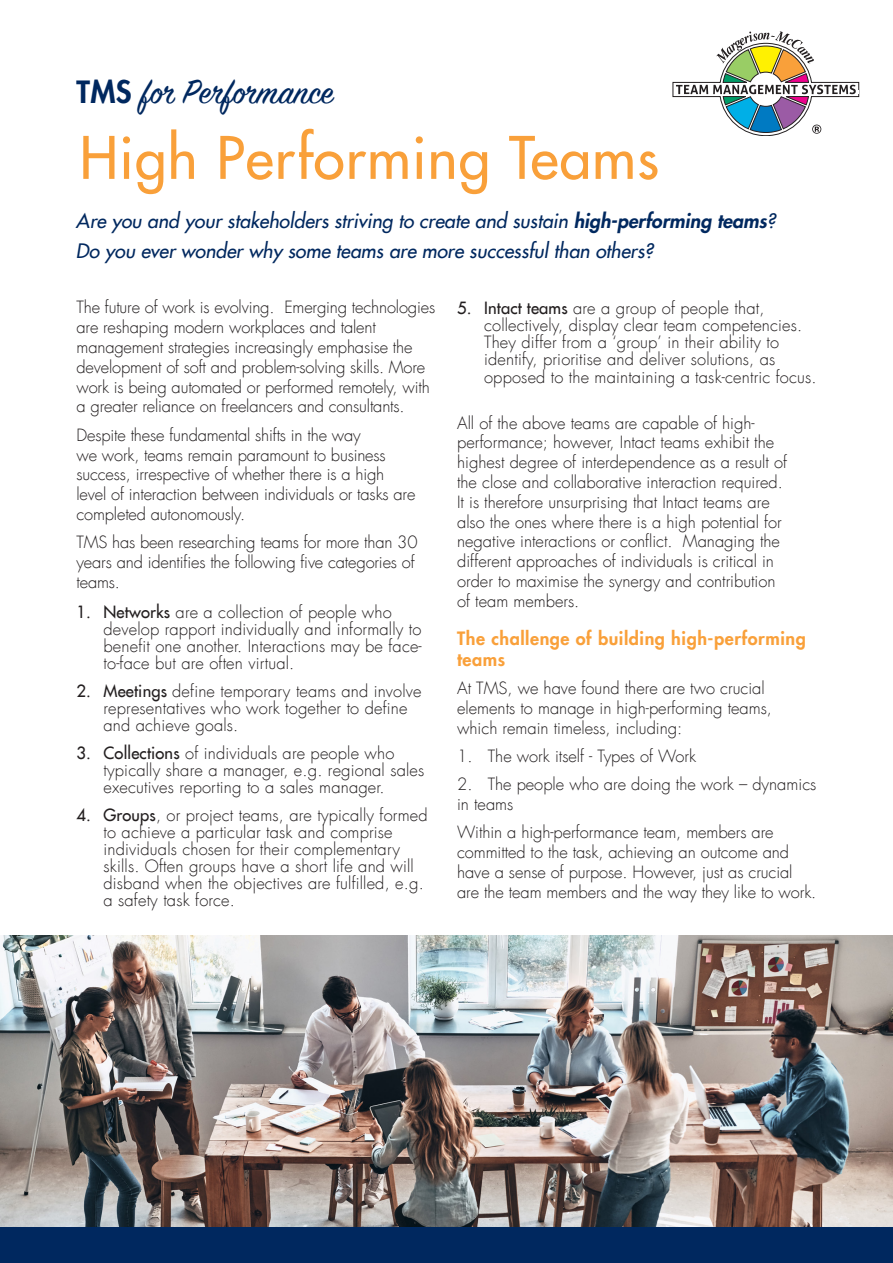
<style>
.page{position:relative;width:893px;height:1263px;background:#fff}
.page>*{position:absolute;margin:0;border:0;box-sizing:border-box;transform-origin:0 0}
.t1{font:57px "Futura LT";letter-spacing:.02em;color:#f9a03a}
.t2{font:37.5px "Sign Painter House Script";letter-spacing:.01em;color:#00285f}
.BodyCopy{font:italic 19.5px/30px "Futura LT";color:#00285f}
.t3{font:800 18px/21px "Futura LT";letter-spacing:.03em;color:#f9a03a}
.BodyCopy-2{font:300 16.5px/19.8px "Futura LT";color:#231f20}
.s1{font-family:"Futura LT";font-weight:800;font-size:30px}
.s2{font-weight:800}
.s3{font-weight:400}
</style>
<div class="page">
<img style="left:0;top:935px;width:893px;height:292px">
<div style="left:0;top:1227px;width:893px;height:36px;background:#00285f"></div>
<svg style="left:673px;top:31px;width:186px;height:105px"></svg>
<p class="t2" style="left:77px;top:74px;width:258px"><span class="s1">TMS</span> for Performance</p>
<p class="t1" style="left:80px;top:121px;width:581px">High Performing Teams</p>
<p class="BodyCopy" style="left:76px;top:206px;width:701px">Are you and your stakeholders striving to create and sustain <span class="s2">high-performing teams</span>?<br>Do you ever wonder why some teams are more successful than others?</p>
<p class="BodyCopy-2" style="left:77px;top:298px;width:360px">The future of work is evolving. Emerging technologies are reshaping modern workplaces and talent management strategies increasingly emphasise the development of soft and problem-solving skills. More work is being automated or performed remotely, with a greater reliance on freelancers and consultants.</p>
<p class="BodyCopy-2" style="left:77px;top:425px;width:340px">Despite these fundamental shifts in the way<br>we work, teams remain paramount to business success, irrespective of whether there is a high level of interaction between individuals or tasks are completed autonomously.</p>
<p class="BodyCopy-2" style="left:77px;top:533px;width:343px">TMS has been researching teams for more than 30 years and identifies the following five categories of teams.</p>
<p class="BodyCopy-2" style="left:104px;top:604px;width:320px;line-height:17.1px;text-indent:-27px"><span class="s3">1. Networks</span> are a collection of people who develop rapport individually and informally to benefit one another. Interactions may be face&shy;to-face but are often virtual.</p>
<p class="BodyCopy-2" style="left:104px;top:683px;width:320px;line-height:17.1px;text-indent:-27px"><span class="s3">2. Meetings</span> define temporary teams and involve representatives who work together to define and achieve goals.</p>
<p class="BodyCopy-2" style="left:104px;top:745px;width:322px;line-height:17.1px;text-indent:-27px"><span class="s3">3. Collections</span> of individuals are people who typically share a manager, e.g. regional sales executives reporting to a sales manager.</p>
<p class="BodyCopy-2" style="left:104px;top:806px;width:326px;line-height:17.1px;text-indent:-27px"><span class="s3">4. Groups</span>, or project teams, are typically formed to achieve a particular task and comprise individuals chosen for their complementary skills. Often groups have a short life and will disband when the objectives are fulfilled, e.g. a safety task force.</p>
<p class="BodyCopy-2" style="left:484px;top:300px;width:334px;line-height:17.1px;text-indent:-27px"><span class="s3">5. Intact teams</span> are a group of people that, collectively, display clear team competencies.<br>They differ from a ‘group’ in their ability to identify, prioritise and deliver solutions, as opposed to the maintaining a task-centric focus.</p>
<p class="BodyCopy-2" style="left:457px;top:413px;width:331px">All of the above teams are capable of high&shy;performance; however, Intact teams exhibit the highest degree of interdependence as a result of the close and collaborative interaction required.<br>It is therefore unsurprising that Intact teams are also the ones where there is a high potential for negative interactions or conflict. Managing the different approaches of individuals is critical in order to maximise the synergy and contribution of team members.</p>
<p class="t3" style="left:457px;top:627px;width:350px">The challenge of building high-performing teams</p>
<p class="BodyCopy-2" style="left:457px;top:679px;width:316px">At TMS, we have found there are two crucial elements to manage in high-performing teams, which remain timeless, including:</p>
<p class="BodyCopy-2" style="left:457px;top:746px;width:241px">1. The work itself - Types of Work</p>
<p class="BodyCopy-2" style="left:457px;top:775px;width:361px">2. The people who are doing the work – dynamics in teams</p>
<p class="BodyCopy-2" style="left:457px;top:823px;width:361px">Within a high-performance team, members are committed to the task, achieving an outcome and have a sense of purpose. However, just as crucial are the team members and the way they like to work.</p>
</div>
